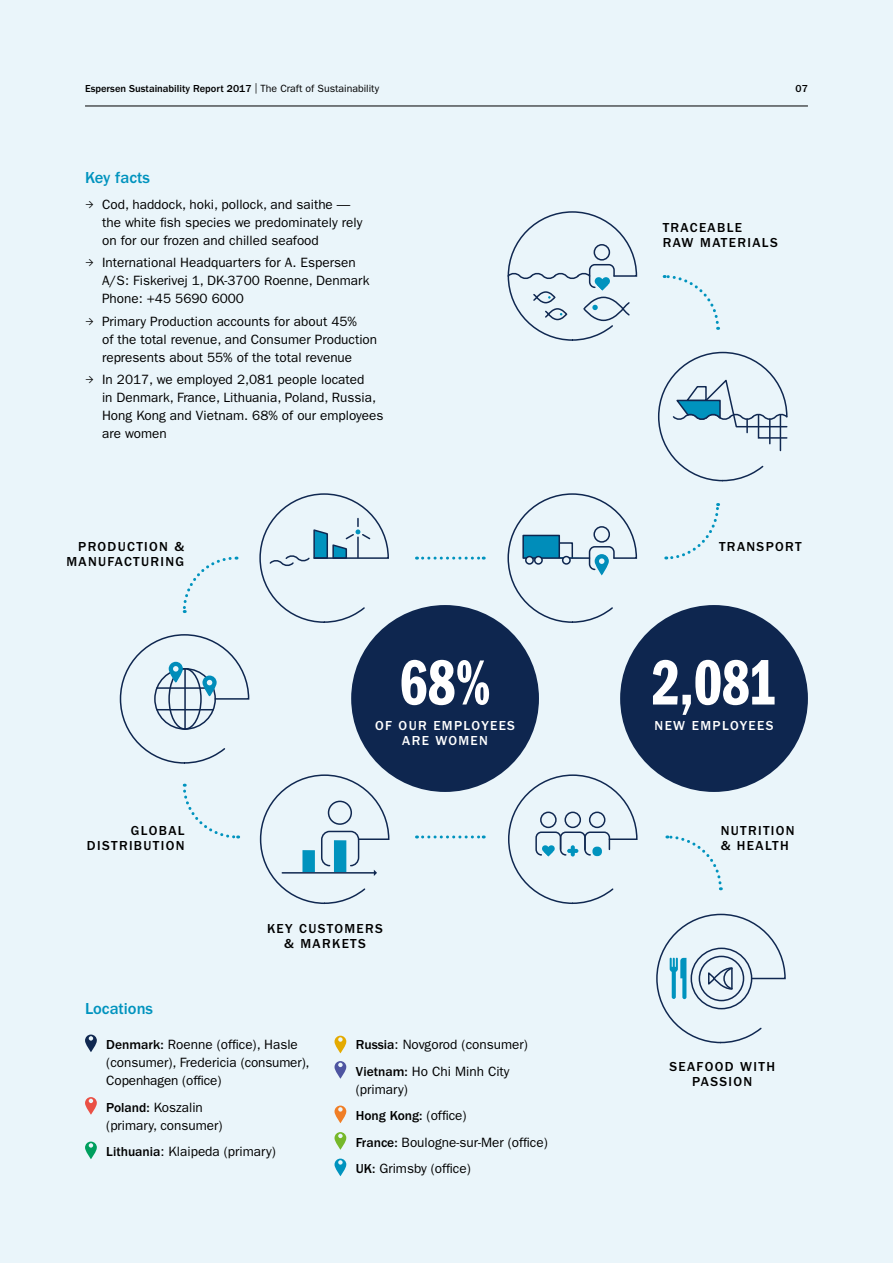
<style>
.page{position:relative;width:893px;height:1263px;background:#eaf5fa}
.page>*{position:absolute;margin:0;border:0;box-sizing:border-box;transform-origin:0 0}
.t1{font:66px "ITC Franklin Gothic Std Dm Cp";color:#fff}
.t2{font:500 16.5px "ITC Franklin Gothic Std";color:#0093be}
.t3{font:13.5px/18px "ITC Franklin Gothic Std";color:#000}
.t4{font:500 13.5px/15px "ITC Franklin Gothic Std";letter-spacing:.1em;color:#000}
.t5{font:500 13.5px/15px "ITC Franklin Gothic Std";letter-spacing:.1em;color:#fff;text-align:center}
.t6{font:500 10.5px "ITC Franklin Gothic Std";color:#000}
.s1{font-weight:400}
.s2{font-family:"SS Gizmo";font-size:9px}
.s3{font-weight:500}
</style>
<div class="page">
<svg style="left:85px;top:1034px;width:12px;height:18px"></svg>
<svg style="left:85px;top:1097px;width:12px;height:18px"></svg>
<svg style="left:85px;top:1141px;width:12px;height:18px"></svg>
<svg style="left:334px;top:1036px;width:12px;height:17px"></svg>
<svg style="left:334px;top:1061px;width:12px;height:18px"></svg>
<svg style="left:334px;top:1105px;width:12px;height:18px"></svg>
<svg style="left:334px;top:1132px;width:12px;height:18px"></svg>
<svg style="left:334px;top:1158px;width:12px;height:18px"></svg>
<svg style="left:658px;top:351px;width:130px;height:131px"></svg>
<svg style="left:259px;top:493px;width:130px;height:131px"></svg>
<svg style="left:119px;top:634px;width:131px;height:130px"></svg>
<svg style="left:259px;top:774px;width:131px;height:130px"></svg>
<svg style="left:508px;top:774px;width:130px;height:130px"></svg>
<div style="left:592px;top:847px;width:10px;height:9px;background:#0093be;border-radius:4px"></div>
<svg style="left:656px;top:913px;width:130px;height:131px"></svg>
<svg style="left:664px;top:275px;width:56px;height:55px"></svg>
<svg style="left:667px;top:835px;width:56px;height:55px"></svg>
<svg style="left:182px;top:556px;width:55px;height:57px"></svg>
<svg style="left:182px;top:784px;width:57px;height:55px"></svg>
<svg style="left:666px;top:503px;width:54px;height:57px"></svg>
<svg style="left:423px;top:557px;width:61px;height:3px"></svg>
<svg style="left:423px;top:835px;width:61px;height:3px"></svg>
<div style="left:351px;top:605px;width:188px;height:187px;background:#102851;border-radius:50%"></div>
<div style="left:620px;top:605px;width:188px;height:187px;background:#102851;border-radius:50%"></div>
<svg style="left:507px;top:211px;width:131px;height:130px"></svg>
<svg style="left:507px;top:493px;width:131px;height:130px"></svg>
<hr style="left:85px;top:106px;width:723px;height:1px;background:#000">
<p class="t6" style="left:85px;top:83px;width:296px">Espersen Sustainability Report 2017 <span class="s1">| The Craft of Sustainability</span></p>
<p class="t6" style="left:796px;top:83px;width:14px">07</p>
<p class="t2" style="left:85px;top:168px;width:66px">Key facts</p>
<p class="t3" style="left:102px;top:196px;width:262px;text-indent:-17px"><span class="s2">➡</span> Cod, haddock, hoki, pollock, and saithe — the white fish species we predominately rely on for our frozen and chilled seafood</p>
<p class="t3" style="left:102px;top:254px;width:269px;text-indent:-17px"><span class="s2">➡</span> International Headquarters for A. Espersen<br>A/S: Fiskerivej 1, DK-3700 Roenne, Denmark<br>Phone: +45 5690 6000</p>
<p class="t3" style="left:102px;top:312px;width:277px;text-indent:-17px"><span class="s2">➡</span> Primary Production accounts for about 45%<br>of the total revenue, and Consumer Production represents about 55% of the total revenue</p>
<p class="t3" style="left:102px;top:370px;width:283px;text-indent:-17px"><span class="s2">➡</span> In 2017, we employed 2,081 people located<br>in Denmark, France, Lithuania, Poland, Russia, Hong Kong and Vietnam. 68% of our employees are women</p>
<p class="t4" style="left:66px;top:540px;width:119px;text-align:right">PRODUCTION &amp;<br>MANUFACTURING</p>
<p class="t4" style="left:87px;top:823px;width:99px;text-align:right">GLOBAL<br>DISTRIBUTION</p>
<h1 class="t1" style="left:399px;top:646px;width:93px">68%</h1>
<p class="t5" style="left:375px;top:718px;width:141px">OF OUR EMPLOYEES<br>ARE WOMEN</p>
<p class="t4" style="left:267px;top:921px;width:117px;text-align:center">KEY CUSTOMERS &amp; MARKETS</p>
<p class="t2" style="left:85px;top:999px;width:70px">Locations</p>
<p class="t3" style="left:106px;top:1036px;width:205px"><span class="s3">Denmark:</span> Roenne (office), Hasle (consumer), Fredericia (consumer),<br>Copenhagen (office)</p>
<p class="t3" style="left:106px;top:1098px;width:118px"><span class="s3">Poland:</span> Koszalin (primary, consumer)</p>
<p class="t3" style="left:106px;top:1143px;width:171px"><span class="s3">Lithuania</span>: Klaipeda (primary)</p>
<p class="t3" style="left:356px;top:1031px;width:173px;line-height:26.5px"><span class="s3">Russia</span>: Novgorod (consumer)<br><span class="s3">Vietnam:</span> Ho Chi Minh City</p>
<p class="t3" style="left:356px;top:1076px;width:193px;line-height:26.5px">(primary)<br><span class="s3">Hong Kong:</span> (office)<br><span class="s3">France:</span> Boulogne-sur-Mer (office)<br><span class="s3">UK:</span> Grimsby (office)</p>
<p class="t4" style="left:663px;top:220px;width:117px">TRACEABLE<br>RAW MATERIALS</p>
<p class="t4" style="left:719px;top:540px;width:84px">TRANSPORT</p>
<h1 class="t1" style="left:651px;top:646px;width:127px">2,081</h1>
<p class="t5" style="left:655px;top:718px;width:120px">NEW EMPLOYEES</p>
<p class="t4" style="left:721px;top:823px;width:75px">NUTRITION &amp; HEALTH</p>
<p class="t4" style="left:669px;top:1059px;width:107px;text-align:center">SEAFOOD WITH<br>PASSION</p>
</div>
